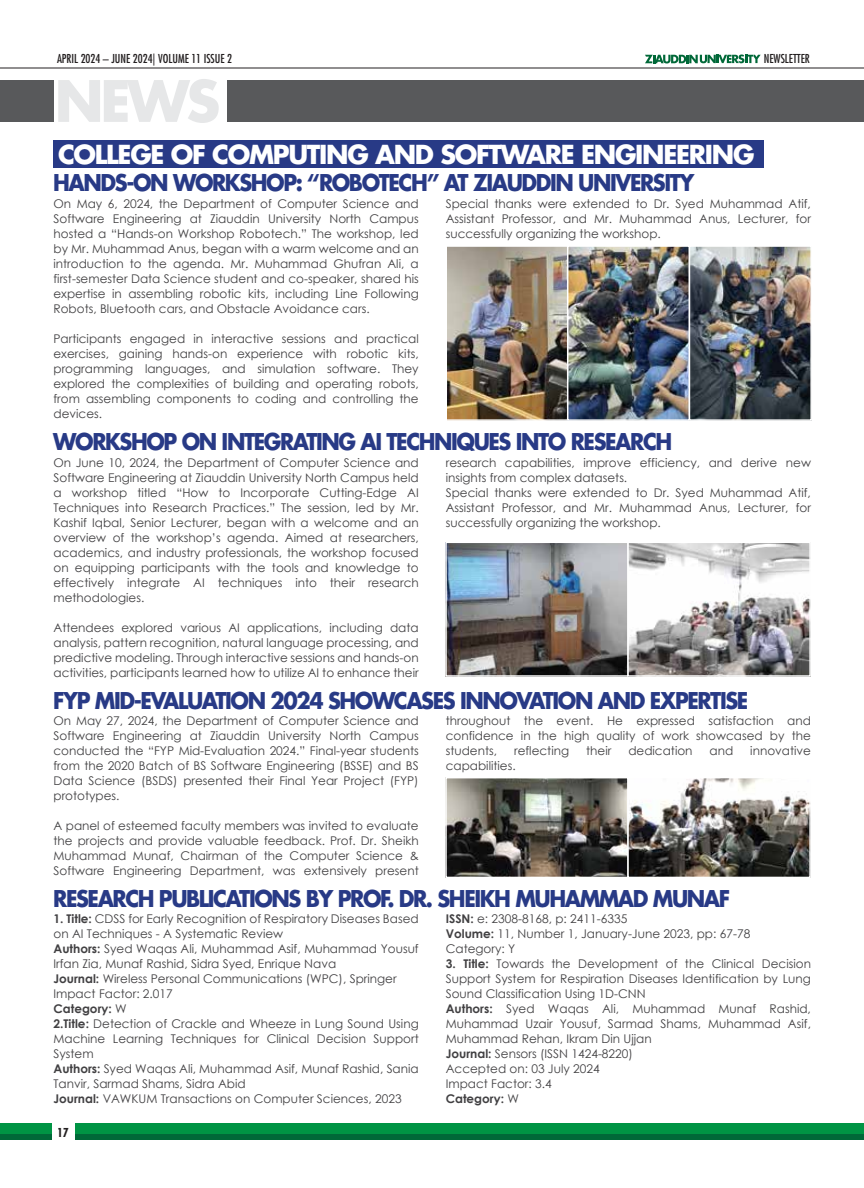
<style>
.page{position:relative;width:864px;height:1188px;background:#fff}
.page>*{position:absolute;margin:0;border:0;box-sizing:border-box;transform-origin:0 0}
.t1{font:700 55.5px "Futura Std";color:#e6e7e8}
.t2{font:700 25.5px "Futura Std";letter-spacing:-.05em;color:#fff}
.t3{font:700 22.5px "Futura Std";letter-spacing:-.07em;color:#283a86;scale:.93 1}
.t4{font:12px/15px "Century Gothic";color:#414042;text-align:justify}
.t5{font:condensed 12px "Futura Std";color:#231f20}
.t6{font:700 condensed 12px "Futura Std";color:#231f20}
.s1{font-weight:700}
</style>
<div class="page">
<hr style="left:0;top:68px;width:864px;height:1px;background:#231f20">
<div style="left:0;top:80px;width:54px;height:42px;background:#58595b"></div>
<div style="left:227px;top:80px;width:637px;height:42px;background:#58595b"></div>
<svg style="left:645px;top:54px;width:116px;height:10px"></svg>
<div style="left:54px;top:140px;width:710px;height:27px;background:#283a86"></div>
<img style="left:448px;top:248px;width:361px;height:170px">
<div style="left:445px;top:245px;width:123px;height:176px;border:2px solid #fff"></div>
<div style="left:567px;top:245px;width:123px;height:176px;border:2px solid #fff"></div>
<div style="left:689px;top:245px;width:123px;height:176px;border:2px solid #fff"></div>
<img style="left:448px;top:545px;width:360px;height:129px">
<div style="left:445px;top:542px;width:184px;height:135px;border:2px solid #fff"></div>
<div style="left:627px;top:542px;width:184px;height:135px;border:2px solid #fff"></div>
<img style="left:448px;top:780px;width:360px;height:95px">
<div style="left:445px;top:777px;width:184px;height:101px;border:2px solid #fff"></div>
<div style="left:627px;top:777px;width:184px;height:101px;border:2px solid #fff"></div>
<div style="left:0;top:1123px;width:864px;height:17px;background:#009444"></div>
<div style="left:0;top:1134px;width:864px;height:6px;background:#006838"></div>
<div style="left:52px;top:1113px;width:23px;height:33px;background:#fff"></div>
<p class="t5" style="left:57px;top:52px;width:177px">APRIL 2024 – JUNE 2024| VOLUME 11 ISSUE 2</p>
<h1 class="t1" style="left:55px;top:64px;width:167px">NEWS</h1>
<p class="t5" style="left:764px;top:52px;width:48px">NEWSLETTER</p>
<h2 class="t2" style="left:58px;top:137px;width:698px">COLLEGE OF COMPUTING AND SOFTWARE ENGINEERING</h2>
<p class="t4" style="left:54px;top:196px;width:367px">On May 6, 2024, the Department of Computer Science and Software Engineering at Ziauddin University North Campus hosted a “Hands-on Workshop Robotech.” The workshop, led by Mr. Muhammad Anus, began with a warm welcome and an introduction to the agenda. Mr. Muhammad Ghufran Ali, a first-semester Data Science student and co-speaker, shared his expertise in assembling robotic kits, including Line Following Robots, Bluetooth cars, and Obstacle Avoidance cars.</p>
<p class="t4" style="left:54px;top:331px;width:367px">Participants engaged in interactive sessions and practical exercises, gaining hands-on experience with robotic kits, programming languages, and simulation software. They explored the complexities of building and operating robots, from assembling components to coding and controlling the devices.</p>
<h3 class="t3" style="left:53px;top:168px;width:691px">HANDS-ON WORKSHOP: “ROBOTECH” AT ZIAUDDIN UNIVERSITY</h3>
<p class="t4" style="left:446px;top:196px;width:367px">Special thanks were extended to Dr. Syed Muhammad Atif, Assistant Professor, and Mr. Muhammad Anus, Lecturer, for successfully organizing the workshop.</p>
<h3 class="t3" style="left:53px;top:427px;width:667px">WORKSHOP ON INTEGRATING AI TECHNIQUES INTO RESEARCH</h3>
<p class="t4" style="left:54px;top:455px;width:367px">On June 10, 2024, the Department of Computer Science and Software Engineering at Ziauddin University North Campus held a workshop titled “How to Incorporate Cutting-Edge AI Techniques into Research Practices.” The session, led by Mr.<br>Kashif Iqbal, Senior Lecturer, began with a welcome and an overview of the workshop’s agenda. Aimed at researchers, academics, and industry professionals, the workshop focused on equipping participants with the tools and knowledge to effectively integrate AI techniques into their research methodologies.</p>
<p class="t4" style="left:54px;top:620px;width:367px">Attendees explored various AI applications, including data analysis, pattern recognition, natural language processing, and predictive modeling. Through interactive sessions and hands-on activities, participants learned how to utilize AI to enhance their</p>
<p class="t4" style="left:446px;top:455px;width:367px;text-align:left">research capabilities, improve efficiency, and derive new insights from complex datasets.<br>Special thanks were extended to Dr. Syed Muhammad Atif, Assistant Professor, and Mr. Muhammad Anus, Lecturer, for successfully organizing the workshop.</p>
<h3 class="t3" style="left:53px;top:685px;width:749px">FYP MID-EVALUATION 2024 SHOWCASES INNOVATION AND EXPERTISE</h3>
<p class="t4" style="left:54px;top:713px;width:367px">On May 27, 2024, the Department of Computer Science and Software Engineering at Ziauddin University North Campus conducted the “FYP Mid-Evaluation 2024.” Final-year students from the 2020 Batch of BS Software Engineering (BSSE) and BS Data Science (BSDS) presented their Final Year Project (FYP) prototypes.</p>
<p class="t4" style="left:54px;top:818px;width:367px">A panel of esteemed faculty members was invited to evaluate the projects and provide valuable feedback. Prof. Dr. Sheikh Muhammad Munaf, Chairman of the Computer Science &amp; Software Engineering Department, was extensively present</p>
<p class="t4" style="left:446px;top:713px;width:367px">throughout the event. He expressed satisfaction and confidence in the high quality of work showcased by the students,</p>
<p class="t4" style="left:514px;top:743px;width:57px">reflecting</p>
<p class="t4" style="left:586px;top:743px;width:27px">their</p>
<p class="t4" style="left:628px;top:743px;width:66px">dedication</p>
<p class="t4" style="left:710px;top:743px;width:25px">and</p>
<p class="t4" style="left:750px;top:743px;width:62px">innovative</p>
<p class="t4" style="left:446px;top:758px;width:71px">capabilities.</p>
<h3 class="t3" style="left:53px;top:883px;width:729px">RESEARCH PUBLICATIONS BY PROF. DR. SHEIKH MUHAMMAD MUNAF</h3>
<p class="t4" style="left:54px;top:911px;width:367px;text-align:left"><span class="s1">1. Title:</span> CDSS for Early Recognition of Respiratory Diseases Based on AI Techniques - A Systematic Review<br><span class="s1">Authors:</span> Syed Waqas Ali, Muhammad Asif, Muhammad Yousuf Irfan Zia, Munaf Rashid, Sidra Syed, Enrique Nava<br><span class="s1">Journal:</span> Wireless Personal Communications (WPC), Springer Impact Factor: 2.017<br><span class="s1">Category:</span> W<br><span class="s1">2.Title:</span> Detection of Crackle and Wheeze in Lung Sound Using Machine Learning Techniques for Clinical Decision Support System<br><span class="s1">Authors:</span> Syed Waqas Ali, Muhammad Asif, Munaf Rashid, Sania Tanvir, Sarmad Shams, Sidra Abid<br><span class="s1">Journal:</span> VAWKUM Transactions on Computer Sciences, 2023</p>
<p class="t4" style="left:446px;top:911px;width:306px;text-align:left"><span class="s1">ISSN:</span> e: 2308-8168, p: 2411-6335<br><span class="s1">Volume:</span> 11, Number 1, January-June 2023, pp: 67-78<br>Category: Y</p>
<p class="t4" style="left:446px;top:956px;width:367px;text-align:left"><span class="s1">3. Title:</span> Towards the Development of the Clinical Decision Support System for Respiration Diseases Identification by Lung Sound Classification Using 1D-CNN<br><span class="s1">Authors:</span> Syed Waqas Ali, Muhammad Munaf Rashid, Muhammad Uzair Yousuf, Sarmad Shams, Muhammad Asif, Muhammad Rehan, Ikram Din Ujjan<br><span class="s1">Journal:</span> Sensors (ISSN 1424-8220)<br>Accepted on: 03 July 2024<br>Impact Factor: 3.4<br><span class="s1">Category:</span> W</p>
<p class="t6" style="left:57px;top:1125px;width:13px">17</p>
</div>
